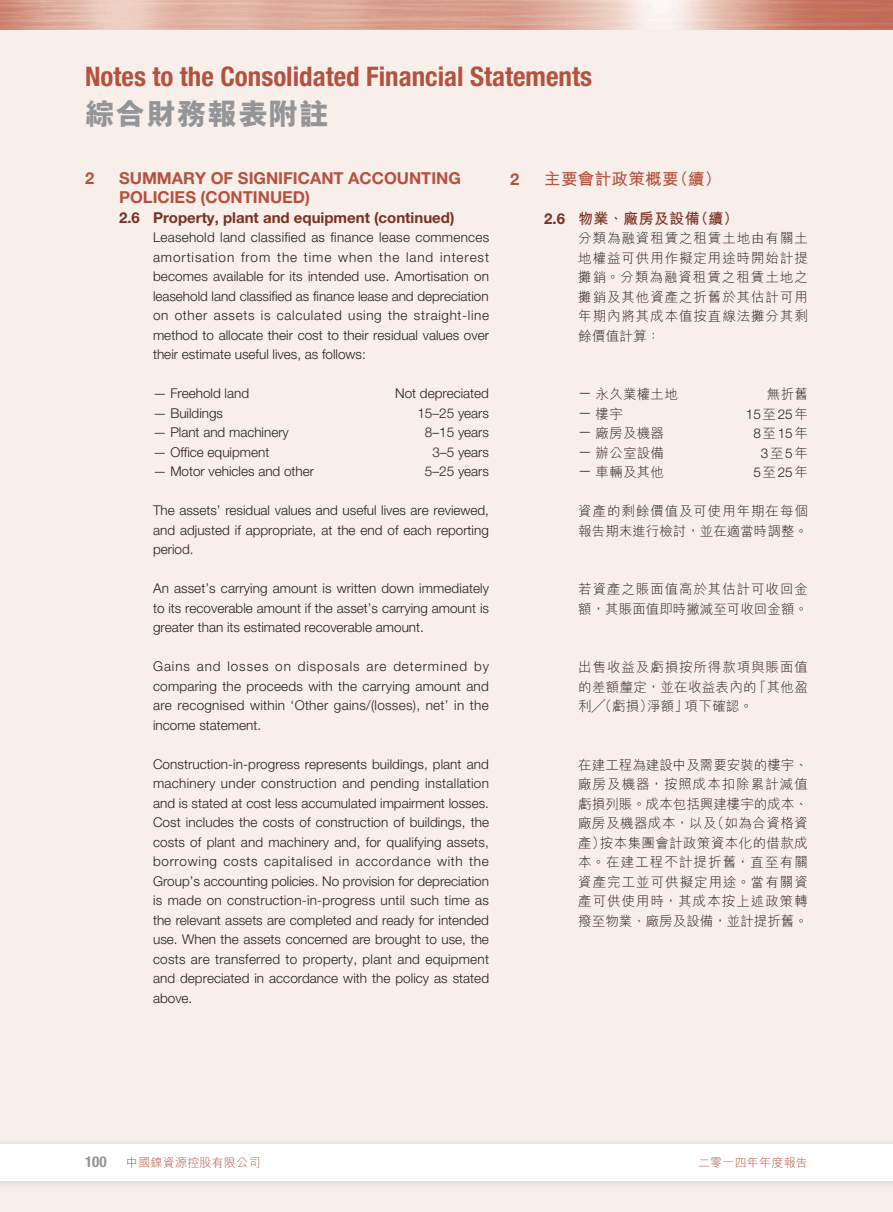
<style>
.page{position:relative;width:893px;height:1212px;background:#f9efea}
.page>*{position:absolute;margin:0;border:0;box-sizing:border-box;transform-origin:0 0}
.t1{font:800 30px "M Hei HK";letter-spacing:.02em;color:#939598}
.t2{font:700 condensed 27px "Helvetica Neue LT Std";color:#b45240}
._01_H1_E{font:700 16.5px/19.5px "Helvetica Neue LT Std";color:#b45240}
._001_H1_C{font:700 16.5px "M Hei HK";letter-spacing:.02em;color:#b45240}
._001_H1_C-2{font:700 16.5px "Helvetica Neue LT Std";color:#b45240}
._02_H2_E{font:700 15px "Helvetica Neue LT Std";color:#783122}
._002_H2_C{font:700 15px "M Hei HK";letter-spacing:.02em;color:#783122}
.t3{font:700 condensed 15px "Helvetica Neue LT Std";color:#939598}
._00_txt_E{font:300 13.5px/19.5px "Helvetica Neue LT Std";color:#231f20;text-align:justify}
._000_txt_C{font:300 13.5px/19.5px "M Hei HK";letter-spacing:.065em;color:#231f20;text-align:justify}
._000_txt_C-2{font:300 13.5px "Helvetica Neue LT Std";color:#231f20}
.t4{font:300 12px "M Hei HK";letter-spacing:.02em;color:#b45240}
.s1{font-family:"Helvetica Neue LT Std"}
.s2{font-family:"M Hei HK"}
</style>
<div class="page">
<div style="left:0;top:1137px;width:893px;height:54px;background:#939598;opacity:.35"></div>
<div style="left:0;top:1144px;width:893px;height:36px;background:#fff"></div>
<img style="left:0;top:0;width:893px;height:30px">
<h2 class="t2" style="left:85px;top:60px;width:508px">Notes to the Consolidated Financial Statements</h2>
<h1 class="t1" style="left:85px;top:99px;width:246px">綜合財務報表附註</h1>
<p class="_01_H1_E" style="left:85px;top:168px;width:11px">2</p>
<p class="_01_H1_E" style="left:119px;top:168px;width:343px">SUMMARY OF SIGNIFICANT ACCOUNTING<br>POLICIES (CONTINUED)</p>
<p class="_02_H2_E" style="left:119px;top:208px;width:337px">2.6 Property, plant and equipment (continued)</p>
<p class="_00_txt_E" style="left:153px;top:227px;width:338px">Leasehold land classified as finance lease commences amortisation from the time when the land interest becomes available for its intended use. Amortisation on leasehold land classified as finance lease and depreciation on other assets is calculated using the straight-line method to allocate their cost to their residual values over their estimate useful lives, as follows:</p>
<p class="_00_txt_E" style="left:153px;top:383px;width:98px">— Freehold land</p>
<p class="_00_txt_E" style="left:395px;top:383px;width:95px">Not depreciated</p>
<p class="_00_txt_E" style="left:153px;top:403px;width:71px">— Buildings</p>
<p class="_00_txt_E" style="left:417px;top:403px;width:73px">15–25 years</p>
<p class="_00_txt_E" style="left:153px;top:422px;width:137px">— Plant and machinery</p>
<p class="_00_txt_E" style="left:425px;top:422px;width:66px">8–15 years</p>
<p class="_00_txt_E" style="left:153px;top:442px;width:118px">— Office equipment</p>
<p class="_00_txt_E" style="left:432px;top:442px;width:58px">3–5 years</p>
<p class="_00_txt_E" style="left:153px;top:461px;width:163px">— Motor vehicles and other</p>
<p class="_00_txt_E" style="left:425px;top:461px;width:66px">5–25 years</p>
<p class="_00_txt_E" style="left:153px;top:500px;width:337px">The assets’ residual values and useful lives are reviewed, and adjusted if appropriate, at the end of each reporting period.</p>
<p class="_00_txt_E" style="left:153px;top:578px;width:338px">An asset’s carrying amount is written down immediately to its recoverable amount if the asset’s carrying amount is greater than its estimated recoverable amount.</p>
<p class="_00_txt_E" style="left:153px;top:656px;width:337px">Gains and losses on disposals are determined by comparing the proceeds with the carrying amount and are recognised within ‘Other gains/(losses), net’ in the income statement.</p>
<p class="_00_txt_E" style="left:153px;top:754px;width:337px">Construction-in-progress represents buildings, plant and machinery under construction and pending installation and is stated at cost less accumulated impairment losses.<br>Cost includes the costs of construction of buildings, the costs of plant and machinery and, for qualifying assets, borrowing costs capitalised in accordance with the Group’s accounting policies. No provision for depreciation is made on construction-in-progress until such time as the relevant assets are completed and ready for intended use. When the assets concerned are brought to use, the costs are transferred to property, plant and equipment and depreciated in accordance with the policy as stated above.</p>
<p class="_001_H1_C-2" style="left:510px;top:169px;width:11px">2</p>
<p class="_001_H1_C" style="left:544px;top:167px;width:178px">主要會計政策概要（續）</p>
<p class="_002_H2_C" style="left:544px;top:207px;width:196px"><span class="s1">2.6</span> 物業、廠房及設備（續）</p>
<p class="_000_txt_C" style="left:578px;top:228px;width:231px">分類為融資租賃之租賃土地由有關土地權益可供用作擬定用途時開始計提攤銷。分類為融資租賃之租賃土地之攤銷及其他資產之折舊於其估計可用年期內將其成本值按直線法攤分其剩餘價值計算：</p>
<p class="_000_txt_C" style="left:578px;top:384px;width:101px"><sup>—</sup> 永久業權土地</p>
<p class="_000_txt_C" style="left:767px;top:384px;width:43px">無折舊</p>
<p class="_000_txt_C" style="left:578px;top:404px;width:46px"><sup>—</sup> 樓宇</p>
<p class="_000_txt_C-2" style="left:746px;top:406px;width:64px">15<span class="s2">至</span>25<span class="s2">年</span></p>
<p class="_000_txt_C" style="left:578px;top:423px;width:87px"><sup>—</sup> 廠房及機器</p>
<p class="_000_txt_C-2" style="left:753px;top:425px;width:56px">8<span class="s2">至</span>15<span class="s2">年</span></p>
<p class="_000_txt_C" style="left:578px;top:443px;width:87px"><sup>—</sup> 辦公室設備</p>
<p class="_000_txt_C-2" style="left:761px;top:445px;width:49px">3<span class="s2">至</span>5<span class="s2">年</span></p>
<p class="_000_txt_C" style="left:578px;top:462px;width:87px"><sup>—</sup> 車輛及其他</p>
<p class="_000_txt_C-2" style="left:753px;top:464px;width:56px">5<span class="s2">至</span>25<span class="s2">年</span></p>
<p class="_000_txt_C" style="left:578px;top:501px;width:231px">資產的剩餘價值及可使用年期在每個報告期末進行檢討，並在適當時調整。</p>
<p class="_000_txt_C" style="left:578px;top:579px;width:231px">若資產之賬面值高於其估計可收回金額，其賬面值即時撇減至可收回金額。</p>
<p class="_000_txt_C" style="left:578px;top:657px;width:231px">出售收益及虧損按所得款項與賬面值的差額釐定，並在收益表內的「其他盈利╱（虧損）淨額」項下確認。</p>
<p class="_000_txt_C" style="left:578px;top:755px;width:231px">在建工程為建設中及需要安裝的樓宇、廠房及機器，按照成本扣除累計減值虧損列賬。成本包括興建樓宇的成本、廠房及機器成本，以及（如為合資格資產）按本集團會計政策資本化的借款成本。在建工程不計提折舊，直至有關資產完工並可供擬定用途。當有關資產可供使用時，其成本按上述政策轉撥至物業、廠房及設備，並計提折舊。</p>
<p class="t3" style="left:85px;top:1152px;width:23px">100</p>
<p class="t4" style="left:126px;top:1157px;width:136px">中國鎳資源控股有限公司</p>
<p class="t4" style="left:698px;top:1157px;width:111px">二零一四年年度報告</p>
</div>
